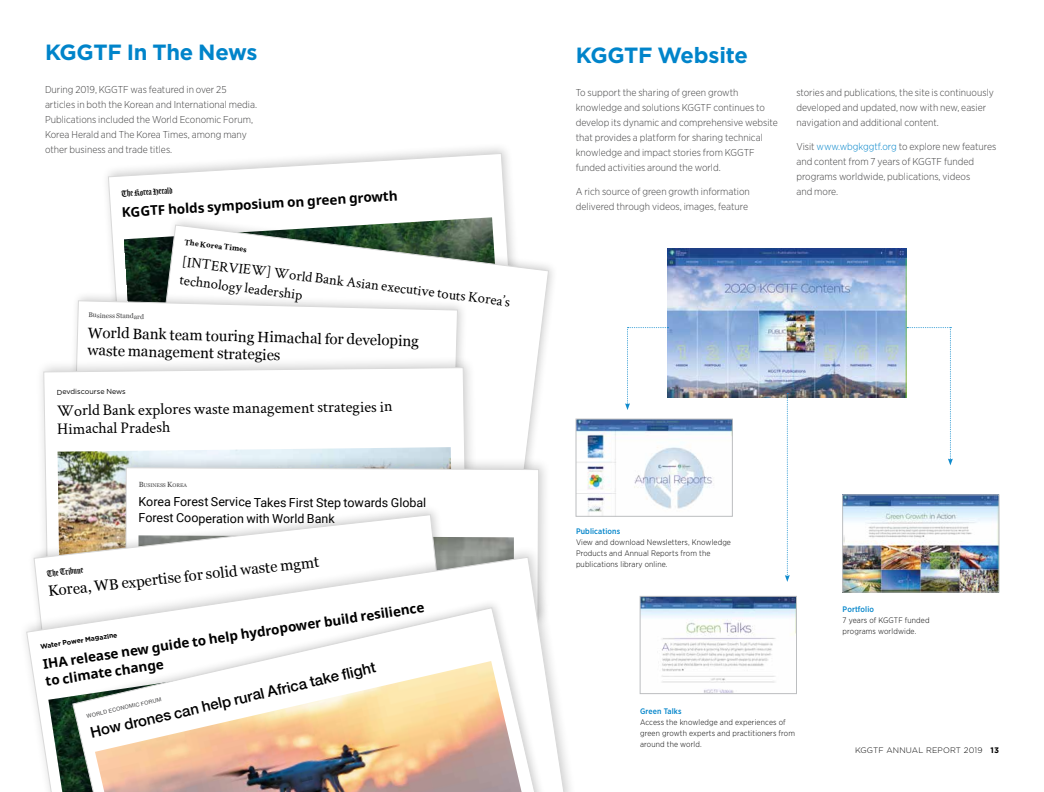
<style>
.page{position:relative;width:1044px;height:792px;background:#fff}
.page>*{position:absolute;margin:0;border:0;box-sizing:border-box;transform-origin:0 0}
.t1{font:700 22px "Gotham";letter-spacing:-.01em;color:#0084ca}
.t2{font:16.2px/17.5px "Crimson Text";color:#000}
.t3{font:15px/18px "Georgia";color:#000}
.t4{font:500 15px "Helvetica Neue";color:#000}
.t5{font:14.6px/18.7px "Crimson Text";color:#000}
.t6{font:700 13.5px/16.2px "Noto Sans";color:#000}
.t7{font:12.5px/16px "Roboto";letter-spacing:-.005em;color:#000}
.t8{font:300 10px/15px "Gotham Narrow";color:#414142}
.t9{font:8.6px "Amador";color:#000}
.t10{font:700 8.6px "Crimson Text";color:#000}
.t11{font:300 8px/11px "Gotham Narrow";letter-spacing:.015em;color:#000}
.t12{font:500 8px "Gotham Narrow";letter-spacing:.015em;color:#0084ca}
.t13{font:300 8px "Gotham";letter-spacing:.02em;color:#000}
.t14{font:7.2px "Gotham";color:#000}
.t15{font:6.8px "Georgia";color:#414142}
.t16{font:700 6.7px "Gotham";color:#000}
.t17{font:5.5px "Helvetica Neue";color:#414142}
.t18{font:5.2px "Georgia";letter-spacing:-.005em;color:#414142}
.s1{color:#0084ca}
.s2{font-size:7.5px}
.s3{font-weight:700}
</style>
<div class="page">
<img style="left:844px;top:497px;width:153px;height:93px">
<div style="left:842px;top:495px;width:157px;height:97px;border:1px solid #bcbec0"></div>
<img style="left:578px;top:421px;width:152px;height:93px">
<div style="left:576px;top:419px;width:156px;height:97px;border:1px solid #bcbec0"></div>
<img style="left:642px;top:598px;width:153px;height:94px">
<div style="left:640px;top:596px;width:157px;height:98px;border:1px solid #bcbec0"></div>
<img style="left:668px;top:249px;width:239px;height:149px">
<svg style="left:907px;top:327px;width:46px;height:138px"></svg>
<svg style="left:625px;top:327px;width:43px;height:83px"></svg>
<svg style="left:785px;top:393px;width:5px;height:189px"></svg>
<svg style="left:108px;top:153px;width:403px;height:137px"></svg>
<div style="left:141px;top:215px;width:418px;height:293px;background:#000;opacity:.2"></div>
<svg style="left:147px;top:225px;width:402px;height:230px"></svg>
<div style="left:67px;top:290px;width:401px;height:205px;background:#000;opacity:.2"></div>
<svg style="left:73px;top:301px;width:385px;height:54px"></svg>
<div style="left:36px;top:355px;width:444px;height:264px;background:#000;opacity:.2"></div>
<svg style="left:44px;top:367px;width:423px;height:138px"></svg>
<div style="left:118px;top:455px;width:433px;height:172px;background:#000;opacity:.2"></div>
<svg style="left:126px;top:468px;width:413px;height:77px"></svg>
<div style="left:28px;top:505px;width:421px;height:142px;background:#000;opacity:.2"></div>
<svg style="left:34px;top:515px;width:405px;height:30px"></svg>
<div style="left:19px;top:545px;width:558px;height:247px;background:#000;opacity:.2"></div>
<svg style="left:27px;top:557px;width:538px;height:235px"></svg>
<div style="left:66px;top:598px;width:494px;height:194px;background:#000;opacity:.2"></div>
<svg style="left:73px;top:608px;width:478px;height:184px"></svg>
<h1 class="t1" style="left:45px;top:38px;width:214px">KGGTF In The News</h1>
<p class="t8" style="left:45px;top:82px;width:214px">During 2019, KGGTF was featured in over 25 articles in both the Korean and International media.<br>Publications included the World Economic Forum, Korea Herald and The Korea Times, among many other business and trade titles.</p>
<h1 class="t1" style="left:576px;top:40px;width:174px">KGGTF Website</h1>
<p class="t8" style="left:576px;top:84px;width:204px">To support the sharing of green growth knowledge and solutions KGGTF continues to develop its dynamic and comprehensive website that provides a platform for sharing technical knowledge and impact stories from KGGTF funded activities around the world.</p>
<p class="t8" style="left:576px;top:183px;width:176px">A rich source of green growth information delivered through videos, images, feature</p>
<p class="t8" style="left:796px;top:84px;width:199px">stories and publications, the site is continuously developed and updated, now with new, easier navigation and additional content.</p>
<p class="t8" style="left:796px;top:138px;width:201px">Visit <span class="s1">www.wbgkggtf.org</span> to explore new features and content from 7 years of KGGTF funded programs worldwide, publications, videos</p>
<p class="t9" style="left:120px;top:189px;width:53px;rotate:-4deg">The Korea Herald</p>
<p class="t8" style="left:796px;top:183px;width:43px">and more.</p>
<h3 class="t6" style="left:121px;top:206px;width:278px;rotate:-4deg">KGGTF holds symposium on green growth</h3>
<p class="t10" style="left:185px;top:237px;width:64px;rotate:7deg">The Korea Times</p>
<h3 class="t5" style="left:183px;top:251px;width:332px;rotate:7deg">[INTERVIEW] World Bank Asian executive touts Korea’s technology leadership</h3>
<p class="t15" style="left:89px;top:310px;width:57px;rotate:2deg">Business Standard</p>
<h3 class="t3" style="left:89px;top:321px;width:332px;rotate:2deg">World Bank team touring Himachal for developing waste management strategies</h3>
<p class="t14" style="left:57px;top:387px;width:71px;rotate:-1deg">Devdiscourse News</p>
<h2 class="t2" style="left:57px;top:402px;width:337px;rotate:-1deg">World Bank explores waste management strategies in<br>Himachal Pradesh</h2>
<p class="t18" style="left:139px;top:481px;width:50px"><span class="s2">B</span>USINESS <span class="s2">K</span>OREA</p>
<p class="t7" style="left:139px;top:494px;width:289px">Korea Forest Service Takes First Step towards Global<br>Forest Cooperation with World Bank</p>
<h3 class="t3" style="left:47px;top:581px;width:274px;rotate:-6deg">Korea, WB expertise for solid waste mgmt</h3>
<p class="t16" style="left:40px;top:642px;width:79px;rotate:-9deg">Water Power Magazine</p>
<p class="t9" style="left:46px;top:569px;width:39px;rotate:-6deg">The Tribune</p>
<h3 class="t6" style="left:42px;top:658px;width:387px;rotate:-9deg">IHA release new guide to help hydropower build resilience to climate change</h3>
<p class="t17" style="left:86px;top:712px;width:78px;rotate:-13deg">WORLD ECONOMIC FORUM</p>
<h3 class="t4" style="left:88px;top:721px;width:294px;rotate:-13deg">How drones can help rural Africa take fl ight</h3>
<p class="t12" style="left:576px;top:526px;width:46px">Publications</p>
<p class="t11" style="left:576px;top:537px;width:157px">View and download Newsletters, Knowledge<br>Products and Annual Reports from the publications library online.</p>
<p class="t12" style="left:640px;top:706px;width:43px">Green Talks</p>
<p class="t11" style="left:640px;top:716px;width:156px">Access the knowledge and experiences of green growth experts and practitioners from around the world.</p>
<p class="t12" style="left:843px;top:604px;width:33px">Portfolio</p>
<p class="t11" style="left:843px;top:614px;width:88px">7 years of KGGTF funded programs worldwide.</p>
<p class="t13" style="left:855px;top:745px;width:145px">KGGTF ANNUAL REPORT 2019 <span class="s3">13</span></p>
</div>
